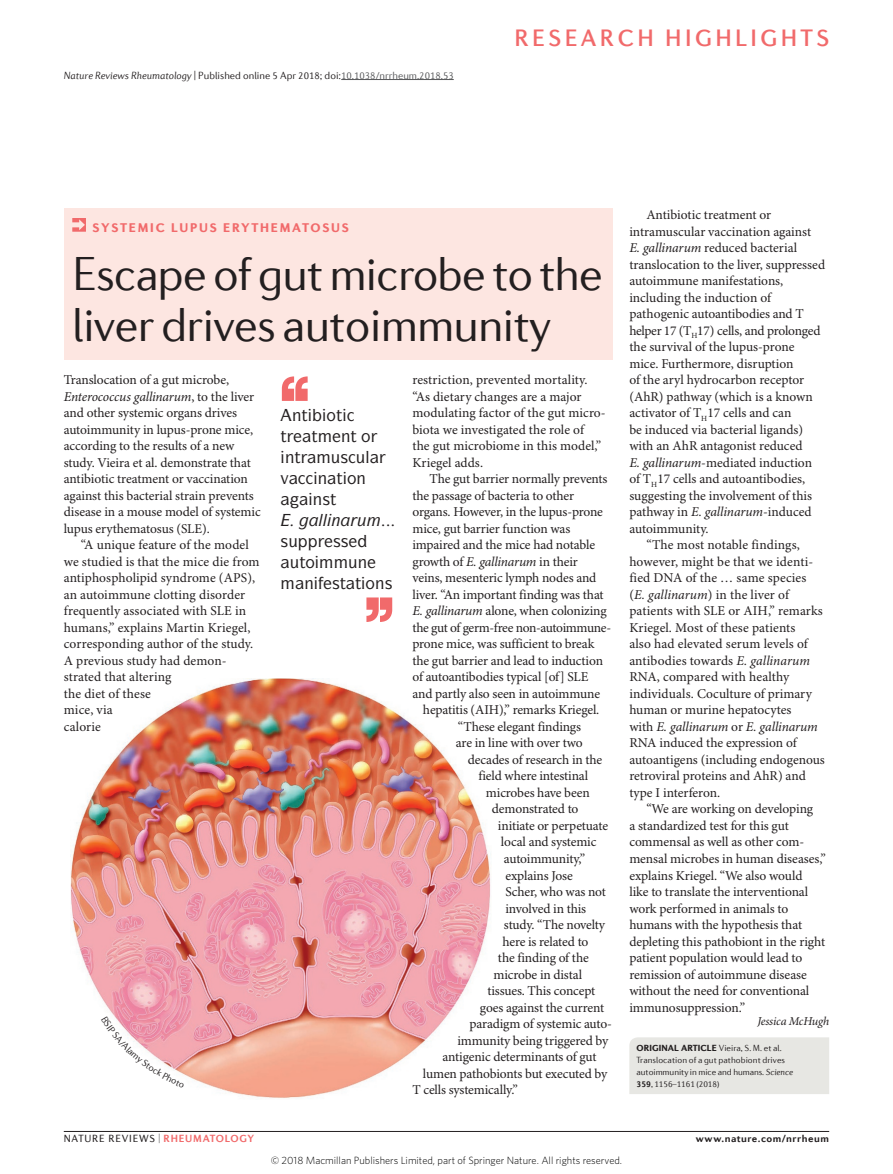
<style>
.page{position:relative;width:893px;height:1174px;background:#fff}
.page>*{position:absolute;margin:0;border:0;box-sizing:border-box;transform-origin:0 0}
.Title_large{font:300 48px/51px "Diverda Sans Com";letter-spacing:-.02em;color:#231f20}
.t1{font:500 24px "Diverda Sans Com";letter-spacing:.14em;color:#f16a6b}
.Pull_quote{font:500 16.5px "ITC Symbol Std";color:#231f20}
.Pull_quote-2{font:italic 500 16.5px "ITC Symbol Std";color:#231f20}
.Body_text{font:13.5px/16.5px "Minion Pro";letter-spacing:-.005em;color:#231f20}
.Body_first{font:13.5px/16.5px "Minion Pro";letter-spacing:-.005em;color:#231f20}
.Body_text-2{font:13.5px "Minion Pro";letter-spacing:-.03em;color:#231f20}
.Strapline{font:900 12.75px "Diverda Sans Com";letter-spacing:.14em;color:#f16a6b}
.Author{font:italic 12px "Minion Pro";letter-spacing:-.015em;color:#231f20}
.AOP_line{font:300 10.5px "Diverda Sans Com";color:#231f20}
.t2{font:300 10.5px "Whitney";color:#000}
.t3{font:10.5px "Diverda Sans Com";letter-spacing:.075em;color:#231f20}
.t4{font:700 10.5px "Diverda Sans Com";letter-spacing:.045em;color:#231f20}
.Info_box_text{font:300 9px/12px "Diverda Sans Com";letter-spacing:-.005em;color:#231f20}
.s1{font-style:italic}
.s2{color:#57585a}
.s3{font-weight:900}
.s4{font-weight:700}
.s5{font-weight:700;color:#f16a6b}
</style>
<div class="page">
<hr style="left:64px;top:1131px;width:765px;height:1px;background:#231f20">
<img style="left:70px;top:679px;width:421px;height:419px">
<svg style="left:366px;top:597px;width:26px;height:25px"></svg>
<svg style="left:282px;top:376px;width:26px;height:25px"></svg>
<div style="left:64px;top:208px;width:548px;height:151px;background:#fde6e1"></div>
<svg style="left:72px;top:218px;width:14px;height:14px"></svg>
<div style="left:629px;top:1037px;width:200px;height:57px;background:#e7e7e3"></div>
<hr style="left:341px;top:79px;width:113px;height:1px;background:#57585a">
<svg style="left:101px;top:1016px;width:83px;height:72px"></svg>
<p class="AOP_line" style="left:64px;top:69px;width:391px"><span class="s1">Nature Reviews Rheumatology</span> | Published online 5 Apr 2018; doi:<span class="s2">10.1038/nrrheum.2018.53</span></p>
<h2 class="t1" style="left:514px;top:24px;width:316px">RESEARCH HIGHLIGHTS</h2>
<p class="Strapline" style="left:92px;top:220px;width:258px">SYSTEMIC LUPUS ERYTHEMATOSUS</p>
<p class="Title_large" style="left:72px;top:248px;width:532px">Escape of gut microbe to the liver drives autoimmunity</p>
<p class="Body_first" style="left:64px;top:372px;width:199px">Translocation of a gut microbe, <span class="s1">Enterococcus gallinarum</span>, to the liver and other systemic organs drives autoimmunity in lupus-prone mice, according to the results of a new study. Vieira et al. demonstrate that antibiotic treatment or vaccination against this bacterial strain prevents disease in a mouse model of systemic lupus erythematosus (SLE).</p>
<p class="Body_text" style="left:64px;top:537px;width:197px;text-indent:17px">“A unique feature of the model we studied is that the mice die from antiphospholipid syndrome (APS), an autoimmune clotting disorder frequently associated with SLE in humans,” explains Martin Kriegel, corresponding author of the study.<br>A previous study had demon&shy;strated that altering<br>the diet of these<br>mice, via<br>calorie</p>
<p class="Pull_quote" style="left:292px;top:404px;width:52px">■▼ □▼</p>
<p class="Pull_quote" style="left:341px;top:425px;width:31px">■▼ □</p>
<p class="Pull_quote" style="left:331px;top:446px;width:40px">◆▲ ◆●</p>
<p class="Pull_quote" style="left:281px;top:467px;width:87px">❖ ■▼□■</p>
<p class="Pull_quote" style="left:313px;top:488px;width:25px">■▲▼</p>
<p class="Pull_quote-2" style="left:319px;top:509px;width:50px">●●■ ◆</p>
<p class="Pull_quote" style="left:290px;top:551px;width:26px">◆▼□</p>
<p class="Pull_quote" style="left:304px;top:572px;width:89px">■ ▲▼ ▼□■▲</p>
<p class="Body_text" style="left:412px;top:372px;width:195px">restriction, prevented mortality. “As dietary changes are a major modulating factor of the gut micro&shy;biota we investigated the role of<br>the gut microbiome in this model,”<br>Kriegel adds.</p>
<p class="Body_text" style="left:429px;top:471px;width:180px">The gut barrier normally prevents</p>
<p class="Body_text" style="left:412px;top:488px;width:163px">the passage of bacteria to other</p>
<p class="Body_text" style="left:412px;top:504px;width:192px">organs. However, in the lupus-prone</p>
<p class="Body_text" style="left:412px;top:521px;width:159px">mice, gut barrier function was</p>
<p class="Body_text" style="left:412px;top:537px;width:184px">impaired and the mice had notable</p>
<p class="Body_text" style="left:412px;top:554px;width:167px">growth of <span class="s1">E. gallinarum</span> in their</p>
<p class="Body_text" style="left:412px;top:570px;width:185px">veins, mesenteric lymph nodes and</p>
<p class="Body_text" style="left:412px;top:587px;width:193px">liver. “An important finding was that</p>
<p class="Body_text" style="left:412px;top:603px;width:196px"><span class="s1">E. gallinarum</span> alone, when colonizing</p>
<p class="Body_text-2" style="left:412px;top:619px;width:200px">the gut of germ-free non-autoimmune-</p>
<p class="Body_text" style="left:412px;top:636px;width:183px">prone mice, was sufficient to break</p>
<p class="Body_text" style="left:412px;top:653px;width:192px">the gut barrier and lead to induction</p>
<p class="Body_text" style="left:412px;top:669px;width:177px">of autoantibodies typical [of] SLE</p>
<p class="Body_text" style="left:412px;top:686px;width:189px">and partly also seen in autoimmune</p>
<p class="Body_text" style="left:423px;top:702px;width:178px">hepatitis (AIH),” remarks Kriegel.</p>
<p class="Body_text" style="left:458px;top:719px;width:125px">“These elegant findings</p>
<p class="Body_text" style="left:456px;top:735px;width:128px">are in line with over two</p>
<p class="Body_text" style="left:468px;top:752px;width:136px">decades of research in the</p>
<p class="Body_text" style="left:478px;top:768px;width:111px">field where intestinal</p>
<p class="Body_text" style="left:486px;top:785px;width:105px">microbes have been</p>
<p class="Body_text" style="left:492px;top:801px;width:88px">demonstrated to</p>
<p class="Body_text" style="left:498px;top:818px;width:112px">initiate or perpetuate</p>
<p class="Body_text" style="left:501px;top:834px;width:97px">local and systemic</p>
<p class="Body_text" style="left:504px;top:851px;width:83px">autoimmunity,”</p>
<p class="Body_text" style="left:505px;top:867px;width:69px">explains Jose</p>
<p class="Body_text" style="left:505px;top:884px;width:102px">Scher, who was not</p>
<p class="Body_text" style="left:505px;top:900px;width:82px">involved in this</p>
<p class="Body_text" style="left:504px;top:917px;width:103px">study. “The novelty</p>
<p class="Body_text" style="left:502px;top:933px;width:87px">here is related to</p>
<p class="Body_text" style="left:498px;top:950px;width:92px">the finding of the</p>
<p class="Body_text" style="left:493px;top:966px;width:90px">microbe in distal</p>
<p class="Body_text" style="left:487px;top:983px;width:109px">tissues. This concept</p>
<p class="Body_text" style="left:480px;top:999px;width:126px">goes against the current</p>
<p class="Body_text" style="left:469px;top:1016px;width:144px">paradigm of systemic auto-</p>
<p class="Body_text" style="left:457px;top:1032px;width:152px">immunity being triggered by</p>
<p class="Body_text" style="left:442px;top:1049px;width:156px">antigenic determinants of gut</p>
<p class="Body_text" style="left:423px;top:1065px;width:186px">lumen pathobionts but executed by</p>
<p class="Body_text" style="left:412px;top:1082px;width:107px">T cells systemically.”</p>
<p class="Body_text" style="left:629px;top:207px;width:197px;text-indent:17px">Antibiotic treatment or intramuscular vaccination against<br><span class="s1">E. gallinarum</span> reduced bacterial translocation to the liver, suppressed autoimmune manifestations, including the induction of pathogenic autoantibodies and T helper 17 (T<sub>H</sub>17) cells, and prolonged the survival of the lupus-prone mice. Furthermore, disruption<br>of the aryl hydrocarbon receptor (AhR) pathway (which is a known activator of T<sub>H</sub>17 cells and can<br>be induced via bacterial ligands) with an AhR antagonist reduced<br><span class="s1">E. gallinarum</span>-mediated induction of T<sub>H</sub>17 cells and autoantibodies, suggesting the involvement of this pathway in <span class="s1">E. gallinarum</span>-induced autoimmunity.</p>
<p class="Body_text" style="left:629px;top:537px;width:197px;text-indent:17px">“The most notable findings, however, might be that we identi&shy;fied DNA of the … same species (<span class="s1">E. gallinarum</span>) in the liver of patients with SLE or AIH,” remarks<br>Kriegel. Most of these patients<br>also had elevated serum levels of antibodies towards <span class="s1">E. gallinarum<br></span>RNA, compared with healthy individuals. Coculture of primary human or murine hepatocytes<br>with <span class="s1">E. gallinarum</span> or <span class="s1">E. gallinarum<br></span>RNA induced the expression of autoantigens (including endogenous retroviral proteins and AhR) and type I interferon.</p>
<p class="Body_text" style="left:629px;top:801px;width:198px;text-indent:17px">“We are working on developing<br>a standardized test for this gut commensal as well as other com&shy;mensal microbes in human diseases,” explains Kriegel. “We also would<br>like to translate the interventional work performed in animals to humans with the hypothesis that depleting this pathobiont in the right patient population would lead to remission of autoimmune disease without the need for conventional immunosuppression.”</p>
<p class="Author" style="left:757px;top:1014px;width:73px">Jessica McHugh</p>
<p class="Info_box_text" style="left:637px;top:1041px;width:158px"><span class="s3">ORIGINAL ARTICLE</span> Vieira, S. M. et al.<br>Translocation of a gut pathobiont drives autoimmunity in mice and humans. <span class="s1">Science </span><span class="s4">359</span>, 1156–1161 (2018)</p>
<p class="t3" style="left:64px;top:1132px;width:192px">NATURE REVIEWS | <span class="s5">RHEUMATOLOGY</span></p>
<p class="t4" style="left:696px;top:1132px;width:135px">www.nature.com/nrrheum</p>
<p class="t2" style="left:271px;top:1153px;width:353px">© 2018 Macmillan Publishers Limited, part of Springer Nature. All rights reserved.</p>
</div>
